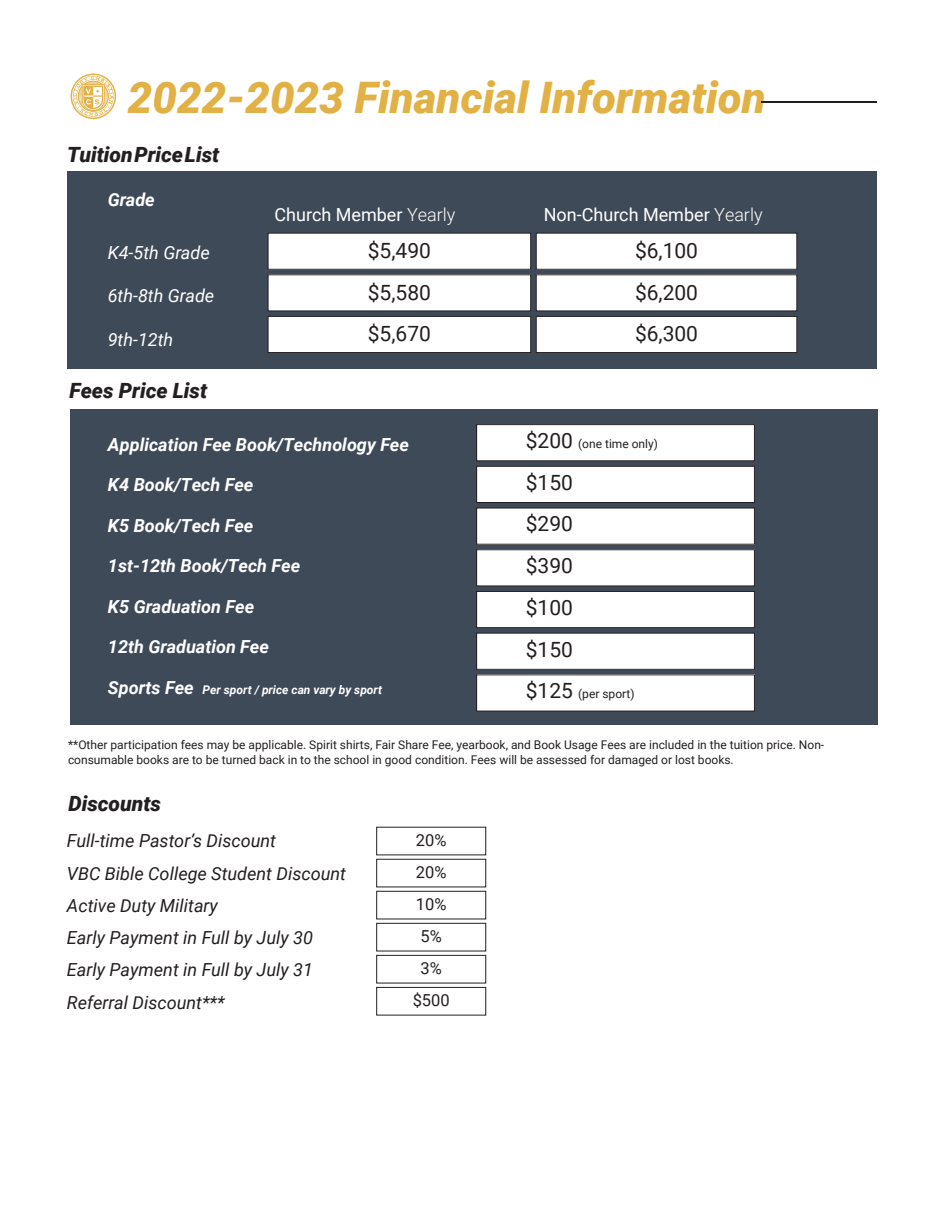
<style>
.page{position:relative;width:945px;height:1215px;background:#fff}
.page>*{position:absolute;margin:0;border:0;box-sizing:border-box;transform-origin:0 0}
.Main_Header{font:italic 900 43.5px "Roboto";color:#e2b145}
.Victory_App_Text{font:21px "Roboto";color:#231f20}
.VCS_APP_Main_Text{font:italic 900 21px "Roboto";color:#231f20}
.t1{font:italic 18px "Roboto";color:#231f20}
.t2{font:italic 700 18px "Roboto";color:#fff}
.t3{font:18px "Roboto";color:#fff}
.t4{font:italic 18px "Roboto";color:#fff}
.Victory_App_Text-2{font:16.5px "Roboto";color:#231f20}
.VCS_APP_Main_Text-2{font:12px/14.4px "Roboto";color:#231f20}
.t5{font:italic 700 12px "Roboto";color:#fff}
.Victory_App_Text-3{font:12px "Roboto";color:#231f20}
.s1{font-weight:300}
.s2{font-size:18px}
.s3{font-size:21px}
</style>
<div class="page">
<div style="left:67px;top:171px;width:810px;height:198px;background:#3f4a58"></div>
<div style="left:70px;top:410px;width:808px;height:315px;background:#3f4a58"></div>
<div style="left:268px;top:233px;width:263px;height:36px;background:#fff"></div>
<div style="left:477px;top:425px;width:277px;height:36px;background:#fff"></div>
<div style="left:476px;top:424px;width:279px;height:37px;border:1px solid #231f20"></div>
<div style="left:477px;top:550px;width:277px;height:36px;background:#fff"></div>
<div style="left:536px;top:233px;width:261px;height:36px;background:#fff"></div>
<div style="left:268px;top:275px;width:263px;height:36px;background:#fff"></div>
<div style="left:477px;top:466px;width:277px;height:37px;background:#fff"></div>
<div style="left:476px;top:466px;width:279px;height:37px;border:1px solid #231f20"></div>
<div style="left:477px;top:591px;width:277px;height:37px;background:#fff"></div>
<div style="left:476px;top:591px;width:279px;height:37px;border:1px solid #231f20"></div>
<div style="left:536px;top:275px;width:261px;height:36px;background:#fff"></div>
<div style="left:268px;top:316px;width:263px;height:37px;background:#fff"></div>
<div style="left:268px;top:316px;width:263px;height:37px;border:1px solid #231f20"></div>
<div style="left:477px;top:508px;width:277px;height:36px;background:#fff"></div>
<div style="left:477px;top:633px;width:277px;height:36px;background:#fff"></div>
<div style="left:476px;top:633px;width:279px;height:37px;border:1px solid #231f20"></div>
<div style="left:477px;top:675px;width:277px;height:36px;background:#fff"></div>
<div style="left:536px;top:316px;width:261px;height:37px;background:#fff"></div>
<div style="left:536px;top:316px;width:261px;height:37px;border:1px solid #231f20"></div>
<div style="left:376px;top:859px;width:110px;height:28px;border:1px solid #231f20"></div>
<div style="left:376px;top:891px;width:110px;height:28px;border:1px solid #231f20"></div>
<div style="left:376px;top:955px;width:110px;height:28px;border:1px solid #231f20"></div>
<div style="left:376px;top:923px;width:110px;height:28px;border:1px solid #231f20"></div>
<div style="left:376px;top:987px;width:110px;height:28px;border:1px solid #231f20"></div>
<svg style="left:71px;top:74px;width:45px;height:45px"></svg>
<hr style="left:762px;top:101px;width:115px;height:1px;background:#231f20">
<p class="Main_Header" style="left:128px;top:67px;width:639px">2022-2023 Financial Information</p>
<p class="VCS_APP_Main_Text" style="left:67px;top:140px;width:154px">Tuition Price List</p>
<p class="t2" style="left:108px;top:187px;width:49px">Grade</p>
<p class="t4" style="left:108px;top:240px;width:104px">K4-5th Grade</p>
<p class="t4" style="left:108px;top:283px;width:108px">6th-8th Grade</p>
<p class="t4" style="left:108px;top:327px;width:67px">9th-12th</p>
<p class="VCS_APP_Main_Text" style="left:70px;top:376px;width:139px">Fees Price List</p>
<p class="t3" style="left:275px;top:202px;width:182px">Church Member <span class="s1">Yearly</span></p>
<p class="t3" style="left:544px;top:202px;width:220px">Non-Church Member <span class="s1">Yearly</span></p>
<p class="Victory_App_Text" style="left:368px;top:236px;width:65px">$5,490</p>
<p class="Victory_App_Text" style="left:635px;top:236px;width:65px">$6,100</p>
<p class="Victory_App_Text" style="left:368px;top:278px;width:65px">$5,580</p>
<p class="Victory_App_Text" style="left:635px;top:278px;width:65px">$6,200</p>
<p class="Victory_App_Text" style="left:368px;top:319px;width:65px">$5,670</p>
<p class="Victory_App_Text" style="left:635px;top:319px;width:65px">$6,300</p>
<p class="t2" style="left:108px;top:432px;width:303px">Application Fee Book/Technology Fee</p>
<p class="t2" style="left:108px;top:472px;width:147px">K4 Book/Tech Fee</p>
<p class="t2" style="left:108px;top:513px;width:147px">K5 Book/Tech Fee</p>
<p class="t2" style="left:108px;top:553px;width:194px">1st-12th Book/Tech Fee</p>
<p class="t2" style="left:108px;top:594px;width:148px">K5 Graduation Fee</p>
<p class="t2" style="left:108px;top:634px;width:163px">12th Graduation Fee</p>
<p class="t5" style="left:108px;top:681px;width:276px"><span class="s2">Sports Fee</span> Per sport / price can vary by sport</p>
<p class="Victory_App_Text-3" style="left:526px;top:435px;width:134px"><span class="s3">$200</span> (one time only)</p>
<p class="Victory_App_Text" style="left:526px;top:468px;width:49px">$150</p>
<p class="Victory_App_Text" style="left:526px;top:509px;width:49px">$290</p>
<p class="Victory_App_Text" style="left:526px;top:551px;width:49px">$390</p>
<p class="Victory_App_Text" style="left:526px;top:593px;width:49px">$100</p>
<p class="Victory_App_Text" style="left:526px;top:634px;width:49px">$150</p>
<p class="Victory_App_Text-3" style="left:526px;top:686px;width:110px"><span class="s3">$125</span> (per sport)</p>
<p class="VCS_APP_Main_Text-2" style="left:68px;top:737px;width:758px">**Other participation fees may be applicable. Spirit shirts, Fair Share Fee, yearbook, and Book Usage Fees are included in the tuition price. Non&shy;consumable books are to be turned back in to the school in good condition. Fees will be assessed for damaged or lost books.</p>
<p class="VCS_APP_Main_Text" style="left:68px;top:789px;width:94px">Discounts</p>
<p class="t1" style="left:67px;top:828px;width:211px">Full-time Pastor’s Discount</p>
<p class="t1" style="left:67px;top:861px;width:280px">VBC Bible College Student Discount</p>
<p class="t1" style="left:67px;top:893px;width:152px">Active Duty Military</p>
<p class="t1" style="left:67px;top:925px;width:248px">Early Payment in Full by July 30</p>
<p class="t1" style="left:67px;top:957px;width:248px">Early Payment in Full by July 31</p>
<p class="t1" style="left:67px;top:990px;width:159px">Referral Discount***</p>
<p class="Victory_App_Text-2" style="left:416px;top:829px;width:32px">20%</p>
<p class="Victory_App_Text-2" style="left:416px;top:861px;width:32px">20%</p>
<p class="Victory_App_Text-2" style="left:416px;top:893px;width:32px">10%</p>
<p class="Victory_App_Text-2" style="left:421px;top:925px;width:23px">5%</p>
<p class="Victory_App_Text-2" style="left:421px;top:957px;width:23px">3%</p>
<p class="Victory_App_Text-2" style="left:413px;top:989px;width:39px">$500</p>
</div>
